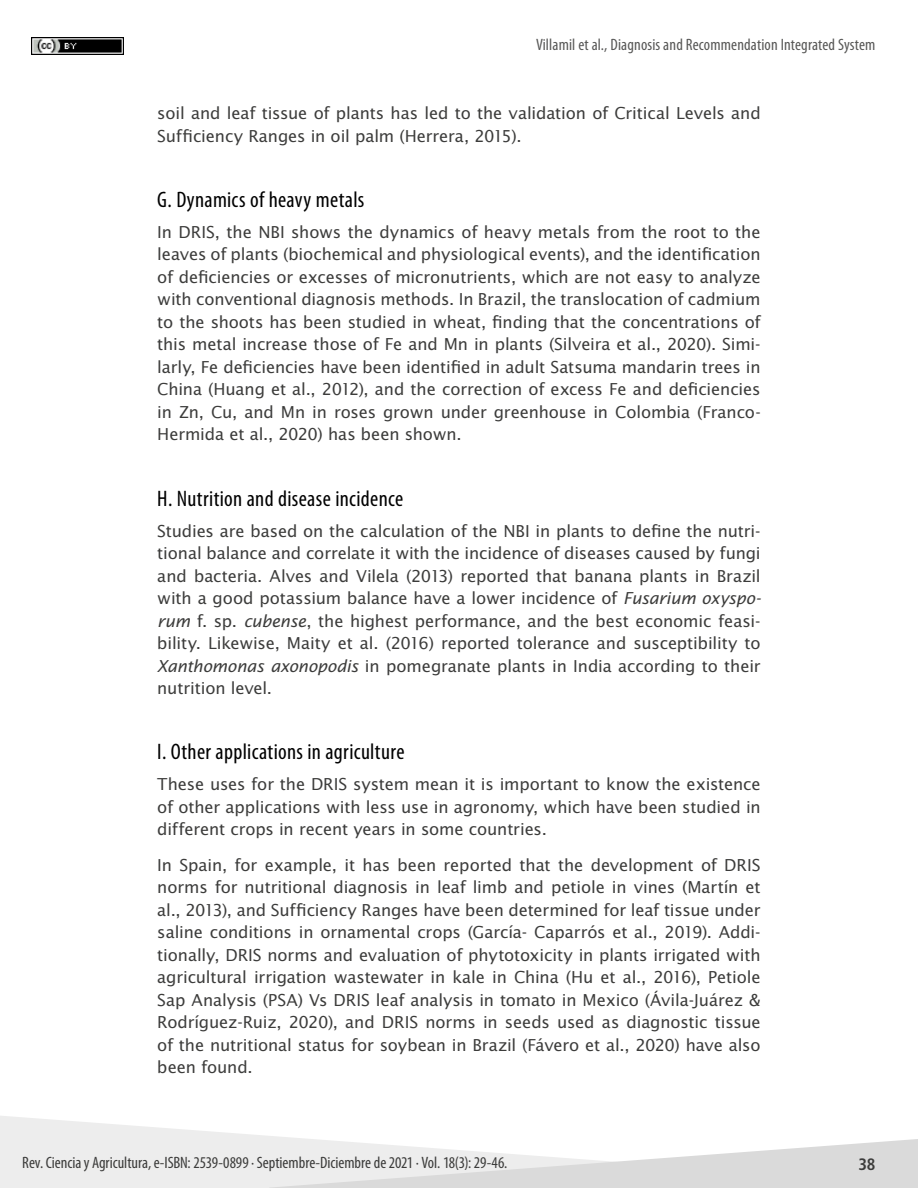
<style>
.page{position:relative;width:918px;height:1188px;background:#fff}
.page>*{position:absolute;margin:0;border:0;box-sizing:border-box;transform-origin:0 0}
.t1{font:condensed 22.5px "Myriad Pro";letter-spacing:.015em;color:#000}
.t2{font:16.5px/22.5px "Lucida Sans Std";letter-spacing:-.01em;color:#3c3c3b;text-align:justify}
.t3{font:condensed 16.5px "Myriad Pro";letter-spacing:-.005em;color:#3c3c3b}
.t4{font:condensed 16.5px "Myriad Pro";letter-spacing:.01em;color:#575756}
.t5{font:700 condensed 16.5px "Frutiger LT Std";color:#3c3c3b}
.s1{font-style:italic}
</style>
<div class="page">
<svg style="left:0;top:1116px;width:305px;height:72px;fill:#ededed"></svg>
<svg style="left:269px;top:1139px;width:649px;height:49px"></svg>
<img style="left:31px;top:38px;width:92px;height:17px">
<p class="t4" style="left:536px;top:35px;width:341px">Villamil et al., Diagnosis and Recommendation Integrated System</p>
<p class="t2" style="left:157px;top:102px;width:605px">soil and leaf tissue of plants has led to the validation of Critical Levels and<br>Sufficiency Ranges in oil palm (Herrera, 2015).</p>
<h1 class="t1" style="left:157px;top:186px;width:209px">G. Dynamics of heavy metals</h1>
<p class="t2" style="left:157px;top:221px;width:605px">In DRIS, the NBI shows the dynamics of heavy metals from the root to the leaves of plants (biochemical and physiological events), and the identification of deficiencies or excesses of micronutrients, which are not easy to analyze with conventional diagnosis methods. In Brazil, the translocation of cadmium to the shoots has been studied in wheat, finding that the concentrations of this metal increase those of Fe and Mn in plants (Silveira et al., 2020). Simi&shy;larly, Fe deficiencies have been identified in adult Satsuma mandarin trees in China (Huang et al., 2012), and the correction of excess Fe and deficiencies in Zn, Cu, and Mn in roses grown under greenhouse in Colombia (Franco-Hermida et al., 2020) has been shown.</p>
<h1 class="t1" style="left:157px;top:485px;width:248px">H. Nutrition and disease incidence</h1>
<p class="t2" style="left:157px;top:520px;width:605px">Studies are based on the calculation of the NBI in plants to define the nutri&shy;tional balance and correlate it with the incidence of diseases caused by fungi and bacteria. Alves and Vilela (2013) reported that banana plants in Brazil with a good potassium balance have a lower incidence of <span class="s1">Fusarium oxyspo&shy;rum</span> f. sp. <span class="s1">cubense</span>, the highest performance, and the best economic feasi&shy;bility. Likewise, Maity et al. (2016) reported tolerance and susceptibility to <span class="s1">Xanthomonas axonopodis</span> in pomegranate plants in India according to their nutrition level.</p>
<h1 class="t1" style="left:157px;top:738px;width:249px">I. Other applications in agriculture</h1>
<p class="t2" style="left:157px;top:773px;width:605px">These uses for the DRIS system mean it is important to know the existence of other applications with less use in agronomy, which have been studied in different crops in recent years in some countries.</p>
<p class="t2" style="left:157px;top:854px;width:605px">In Spain, for example, it has been reported that the development of DRIS norms for nutritional diagnosis in leaf limb and petiole in vines (Martín et al., 2013), and Sufficiency Ranges have been determined for leaf tissue under saline conditions in ornamental crops (García- Caparrós et al., 2019). Addi&shy;tionally, DRIS norms and evaluation of phytotoxicity in plants irrigated with agricultural irrigation wastewater in kale in China (Hu et al., 2016), Petiole Sap Analysis (PSA) Vs DRIS leaf analysis in tomato in Mexico (Ávila-Juárez &amp; Rodríguez-Ruiz, 2020), and DRIS norms in seeds used as diagnostic tissue of the nutritional status for soybean in Brazil (Fávero et al., 2020) have also been found.</p>
<p class="t3" style="left:22px;top:1153px;width:487px">Rev. Ciencia y Agricultura, e-ISBN: 2539-0899 ∙ Septiembre-Diciembre de 2021 ∙ Vol. 18(3): 29-46.</p>
<p class="t5" style="left:858px;top:1154px;width:19px">38</p>
</div>
